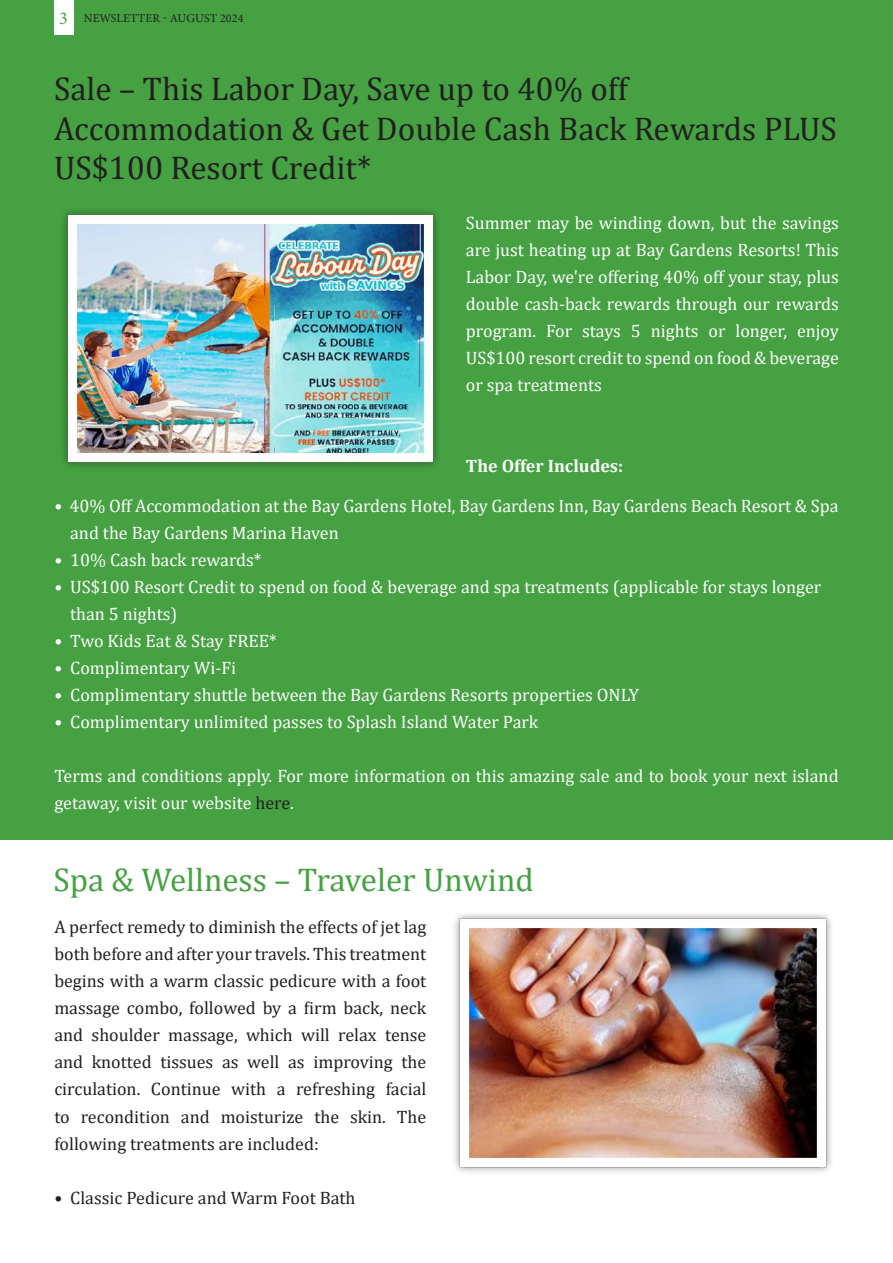
<style>
.page{position:relative;width:893px;height:1263px;background:#fff}
.page>*{position:absolute;margin:0;border:0;box-sizing:border-box;transform-origin:0 0}
.t1{font:33px/39.6px "Cambria";color:#231f20}
.t2{font:33px "Cambria";color:#45a142}
.t3{font:18px/27px "Cambria";color:#fff}
.t4{font:18px/27px "Cambria";color:#231f20;text-align:justify}
.t5{font:700 18px "Cambria";color:#fff}
.t6{font:12px "Minion Pro";letter-spacing:.01em;color:#231f20}
.s1{font-size:18px;color:#45a142}
.s2{color:#231f20}
</style>
<div class="page">
<div style="left:0;top:0;width:893px;height:839px;background:#45a142"></div>
<div style="left:54px;top:0;width:19px;height:34px;background:#fff"></div>
<img style="left:63px;top:210px;width:375px;height:257px">
<img style="left:454px;top:913px;width:378px;height:260px">
<p class="t6" style="left:59px;top:11px;width:186px"><span class="s1">3</span> NEWSLETTER - AUGUST 2024</p>
<h1 class="t1" style="left:54px;top:69px;width:784px">Sale – This Labor Day, Save up to 40% off<br>Accommodation &amp; Get Double Cash Back Rewards PLUS<br>US$100 Resort Credit*</h1>
<p class="t3" style="left:466px;top:209px;width:375px;text-align:justify">Summer may be winding down, but the savings are just heating up at Bay Gardens Resorts! This Labor Day, we're offering 40% off your stay, plus double cash-back rewards through our rewards program. For stays 5 nights or longer, enjoy US$100 resort credit to spend on food &amp; beverage or spa treatments</p>
<p class="t5" style="left:466px;top:453px;width:159px">The Offer Includes:</p>
<p class="t3" style="left:70px;top:492px;width:770px;text-indent:-16px">• 40% Off Accommodation at the Bay Gardens Hotel, Bay Gardens Inn, Bay Gardens Beach Resort &amp; Spa and the Bay Gardens Marina Haven</p>
<p class="t3" style="left:54px;top:546px;width:209px">• 10% Cash back rewards*</p>
<p class="t3" style="left:70px;top:573px;width:753px;text-indent:-16px">• US$100 Resort Credit to spend on food &amp; beverage and spa treatments (applicable for stays longer than 5 nights)</p>
<p class="t3" style="left:54px;top:627px;width:224px">• Two Kids Eat &amp; Stay FREE*</p>
<p class="t3" style="left:54px;top:654px;width:183px">• Complimentary Wi-Fi</p>
<p class="t3" style="left:54px;top:681px;width:586px">• Complimentary shuttle between the Bay Gardens Resorts properties ONLY</p>
<p class="t3" style="left:54px;top:708px;width:485px">• Complimentary unlimited passes to Splash Island Water Park</p>
<p class="t3" style="left:54px;top:762px;width:786px">Terms and conditions apply. For more information on this amazing sale and to book your next island getaway, visit our website <span class="s2">here</span>.</p>
<h1 class="t2" style="left:54px;top:860px;width:482px">Spa &amp; Wellness – Traveler Unwind</h1>
<p class="t4" style="left:54px;top:914px;width:373px">A perfect remedy to diminish the effects of jet lag both before and after your travels. This treatment begins with a warm classic pedicure with a foot massage combo, followed by a firm back, neck and shoulder massage, which will relax tense and knotted tissues as well as improving the circulation. Continue with a refreshing facial to recondition and moisturize the skin. The following treatments are included:</p>
<p class="t4" style="left:54px;top:1184px;width:303px">• Classic Pedicure and Warm Foot Bath</p>
</div>
